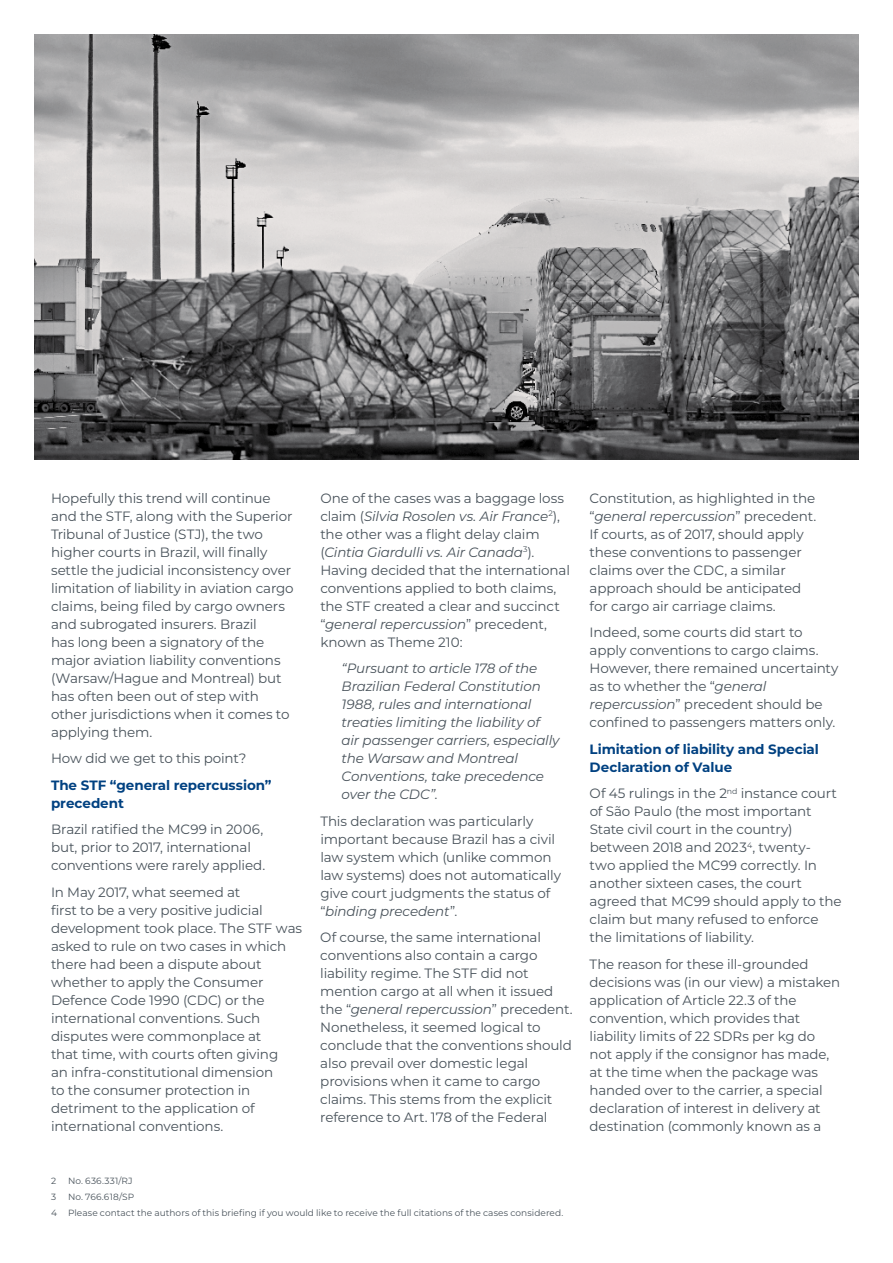
<style>
.page{position:relative;width:893px;height:1263px;background:#fff}
.page>*{position:absolute;margin:0;border:0;box-sizing:border-box;transform-origin:0 0}
.t1{font:13.5px/18px "Montserrat";letter-spacing:-.01em;color:#48525a}
.t2{font:italic 13.5px/18px "Montserrat";letter-spacing:-.015em;color:#48525a}
.t3{font:700 13.5px/18px "Montserrat";letter-spacing:-.005em;color:#004181}
.t4{font:9px/16.2px "Montserrat";letter-spacing:.005em;color:#48525a}
.t5{font:9px "Montserrat";letter-spacing:.025em;color:#48525a}
.s1{font-style:italic}
</style>
<div class="page">
<img style="left:34px;top:34px;width:825px;height:425px">
<p class="t1" style="left:51px;top:488px;width:244px">Hopefully this trend will continue and the STF, along with the Superior Tribunal of Justice (STJ), the two higher courts in Brazil, will finally settle the judicial inconsistency over limitation of liability in aviation cargo claims, being filed by cargo owners and subrogated insurers. Brazil<br>has long been a signatory of the major aviation liability conventions (Warsaw/Hague and Montreal) but has often been out of step with other jurisdictions when it comes to applying them.</p>
<p class="t1" style="left:51px;top:749px;width:197px">How did we get to this point?</p>
<p class="t3" style="left:51px;top:775px;width:222px">The STF “general repercussion” precedent</p>
<p class="t1" style="left:51px;top:820px;width:216px">Brazil ratified the MC99 in 2006, but, prior to 2017, international conventions were rarely applied.</p>
<p class="t1" style="left:51px;top:882px;width:253px">In May 2017, what seemed at<br>first to be a very positive judicial development took place. The STF was asked to rule on two cases in which there had been a dispute about whether to apply the Consumer<br>Defence Code 1990 (CDC) or the international conventions. Such disputes were commonplace at<br>that time, with courts often giving<br>an infra-constitutional dimension<br>to the consumer protection in detriment to the application of international conventions.</p>
<p class="t1" style="left:320px;top:488px;width:251px">One of the cases was a baggage loss claim (<span class="s1">Silvia Rosolen vs. Air France</span><sup>2</sup>), the other was a flight delay claim (<span class="s1">Cintia Giardulli vs. Air Canada</span><sup>3</sup>).<br>Having decided that the international conventions applied to both claims, the STF created a clear and succinct “<span class="s1">general repercussion</span>” precedent, known as Theme 210:</p>
<p class="t2" style="left:342px;top:659px;width:219px">“Pursuant to article 178 of the<br>Brazilian Federal Constitution<br>1988, rules and international treaties limiting the liability of air passenger carriers, especially the Warsaw and Montreal<br>Conventions, take precedence over the CDC”.</p>
<p class="t1" style="left:320px;top:811px;width:242px">This declaration was particularly important because Brazil has a civil law system which (unlike common law systems) does not automatically give court judgments the status of “<span class="s1">binding precedent</span>”.</p>
<p class="t1" style="left:320px;top:928px;width:254px">Of course, the same international conventions also contain a cargo liability regime. The STF did not mention cargo at all when it issued the “<span class="s1">general repercussion</span>” precedent.<br>Nonetheless, it seemed logical to conclude that the conventions should also prevail over domestic legal provisions when it came to cargo claims. This stems from the explicit reference to Art. 178 of the Federal</p>
<p class="t4" style="left:51px;top:1172px;width:7px">2</p>
<p class="t5" style="left:68px;top:1174px;width:66px">No. 636.331/RJ</p>
<p class="t4" style="left:51px;top:1188px;width:7px">3</p>
<p class="t4" style="left:51px;top:1188px;width:514px;text-indent:17px">No. 766.618/SP<br>4 Please contact the authors of this briefing if you would like to receive the full citations of the cases considered.</p>
<p class="t1" style="left:590px;top:488px;width:228px">Constitution, as highlighted in the “<span class="s1">general repercussion</span>” precedent.<br>If courts, as of 2017, should apply these conventions to passenger claims over the CDC, a similar approach should be anticipated for cargo air carriage claims.</p>
<p class="t1" style="left:590px;top:623px;width:250px">Indeed, some courts did start to apply conventions to cargo claims.<br>However, there remained uncertainty as to whether the “<span class="s1">general repercussion</span>” precedent should be confined to passengers matters only.</p>
<p class="t3" style="left:590px;top:739px;width:231px">Limitation of liability and Special<br>Declaration of Value</p>
<p class="t1" style="left:590px;top:784px;width:254px">Of 45 rulings in the 2<sup>nd</sup> instance court of São Paulo (the most important State civil court in the country) between 2018 and 2023<sup>4</sup>, twenty-<br>two applied the MC99 correctly. In another sixteen cases, the court agreed that MC99 should apply to the claim but many refused to enforce the limitations of liability.</p>
<p class="t1" style="left:590px;top:954px;width:252px">The reason for these ill-grounded decisions was (in our view) a mistaken application of Article 22.3 of the convention, which provides that liability limits of 22 SDRs per kg do not apply if the consignor has made, at the time when the package was handed over to the carrier, a special declaration of interest in delivery at destination (commonly known as a</p>
</div>
